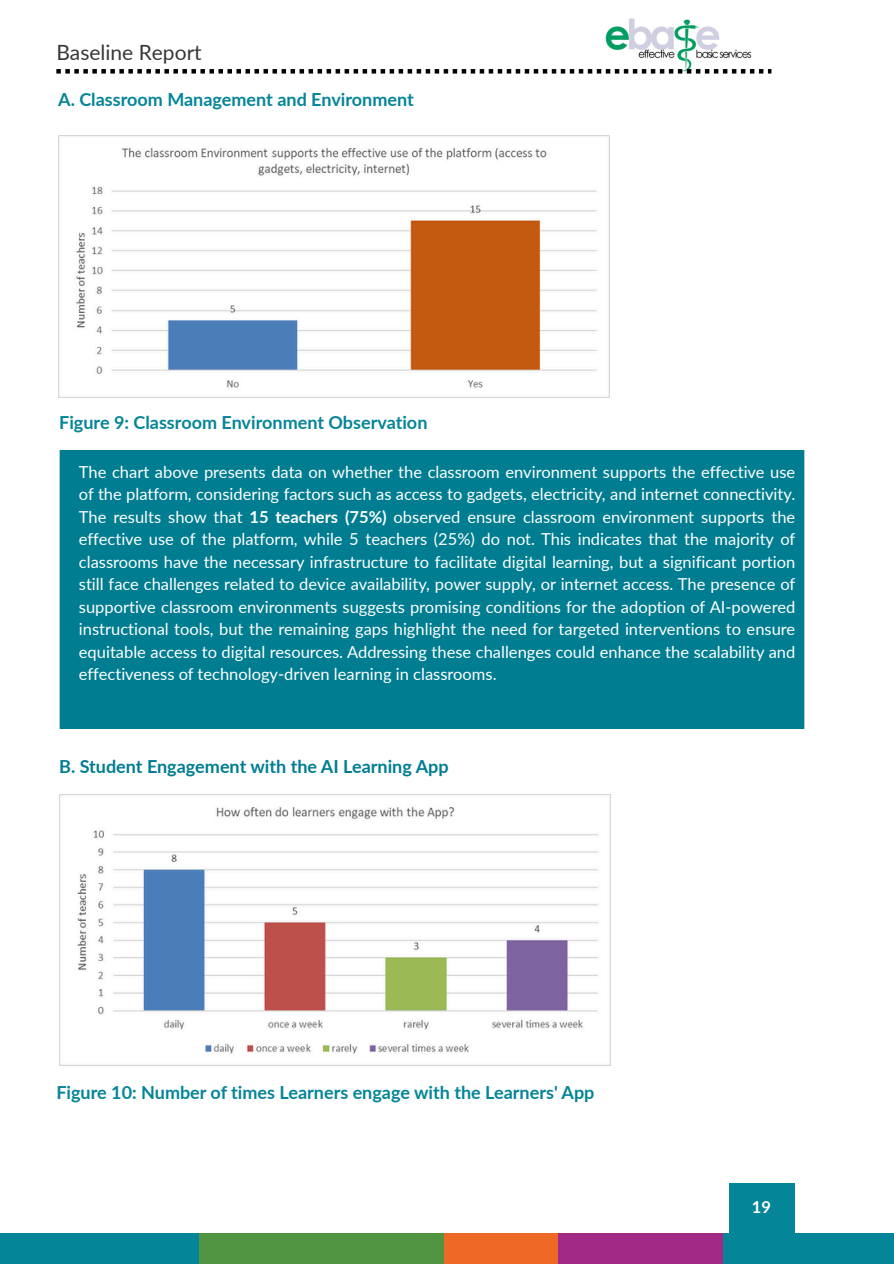
<style>
.page{position:relative;width:894px;height:1264px;background:#fff}
.page>*{position:absolute;margin:0;border:0;box-sizing:border-box;transform-origin:0 0}
.t1{font:21px "Lato";color:#373736}
.t2{font:700 18px "Lato";color:#058598}
.t3{font:700 18px "Lato";color:#017d93}
.t4{font:16.5px/22.5px "Lato";color:#fff;text-align:justify}
.t5{font:700 16.5px "Lato";color:#fff}
.s1{font-weight:700}
</style>
<div class="page">
<div style="left:0;top:1233px;width:199px;height:30px;background:#058598"></div>
<div style="left:722px;top:1233px;width:171px;height:30px;background:#058598"></div>
<div style="left:557px;top:1233px;width:165px;height:30px;background:#a22986"></div>
<div style="left:443px;top:1233px;width:114px;height:30px;background:#ef6926"></div>
<div style="left:199px;top:1233px;width:244px;height:30px;background:#519442"></div>
<div style="left:729px;top:1183px;width:65px;height:80px;background:#058598"></div>
<img style="left:605px;top:18px;width:146px;height:51px">
<svg style="left:56px;top:69px;width:715px;height:5px"></svg>
<img style="left:58px;top:135px;width:551px;height:262px">
<div style="left:59px;top:450px;width:745px;height:278px;background:#007d91"></div>
<img style="left:59px;top:794px;width:551px;height:271px">
<p class="t1" style="left:56px;top:40px;width:147px">Baseline Report</p>
<p class="t2" style="left:58px;top:88px;width:357px">A. Classroom Management and Environment</p>
<h3 class="t2" style="left:59px;top:411px;width:370px">Figure 9: Classroom Environment Observation</h3>
<p class="t4" style="left:79px;top:460px;width:717px">The chart above presents data on whether the classroom environment supports the effective use of the platform, considering factors such as access to gadgets, electricity, and internet connectivity.<br>The results show that <span class="s1">15 teachers (75%)</span> observed ensure classroom environment supports the effective use of the platform, while 5 teachers (25%) do not. This indicates that the majority of classrooms have the necessary infrastructure to facilitate digital learning, but a significant portion still face challenges related to device availability, power supply, or internet access. The presence of supportive classroom environments suggests promising conditions for the adoption of AI-powered instructional tools, but the remaining gaps highlight the need for targeted interventions to ensure equitable access to digital resources. Addressing these challenges could enhance the scalability and effectiveness of technology-driven learning in classrooms.</p>
<p class="t3" style="left:59px;top:755px;width:391px">B. Student Engagement with the AI Learning App</p>
<p class="t2" style="left:56px;top:1081px;width:539px">Figure 10: Number of times Learners engage with the Learners' App</p>
<h2 class="t5" style="left:751px;top:1196px;width:21px">19</h2>
</div>
